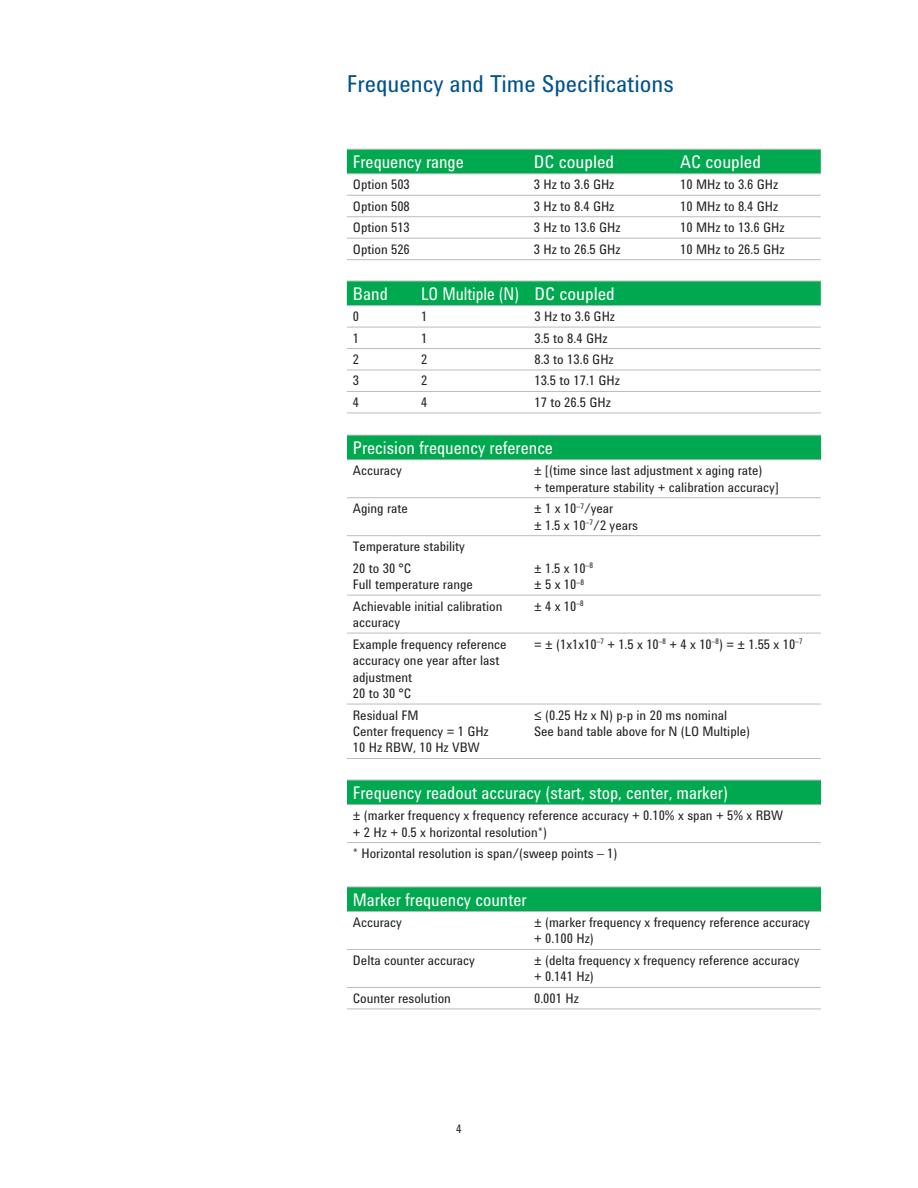
<style>
.page{position:relative;width:918px;height:1188px;background:#fff}
.page>*{position:absolute;margin:0;border:0;box-sizing:border-box;transform-origin:0 0}
.t1{font:24px "Agilent Condensed CFF";color:#00538e}
.t2{font:18px "Agilent Condensed CFF";color:#fff;scale:.95 1}
.t3{font:18px "Agilent Condensed CFF";color:#fff;scale:.9 1}
.t4{font:18px "Agilent Condensed CFF";color:#fff}
.t5{font:13.5px/16.5px "Agilent Condensed CFF";color:#231f20}
.t6{font:12px "Agilent Condensed CFF";color:#231f20}
</style>
<div class="page">
<div style="left:347px;top:150px;width:474px;height:23px;background:#00a94f"></div>
<hr style="left:347px;top:149px;width:474px;height:1px;background:#babcbe">
<hr style="left:347px;top:173px;width:474px;height:1px;background:#babcbe">
<hr style="left:347px;top:195px;width:474px;height:1px;background:#babcbe">
<hr style="left:347px;top:216px;width:474px;height:1px;background:#babcbe">
<hr style="left:347px;top:238px;width:474px;height:1px;background:#babcbe">
<hr style="left:347px;top:259px;width:327px;height:1px;background:#babcbe">
<hr style="left:674px;top:259px;width:147px;height:1px;background:#babcbe">
<div style="left:347px;top:282px;width:474px;height:23px;background:#00a94f"></div>
<hr style="left:347px;top:281px;width:474px;height:1px;background:#babcbe">
<hr style="left:347px;top:305px;width:474px;height:1px;background:#babcbe">
<hr style="left:347px;top:327px;width:474px;height:1px;background:#babcbe">
<hr style="left:347px;top:348px;width:474px;height:1px;background:#babcbe">
<hr style="left:347px;top:370px;width:474px;height:1px;background:#babcbe">
<hr style="left:347px;top:391px;width:474px;height:1px;background:#babcbe">
<hr style="left:347px;top:413px;width:181px;height:1px;background:#babcbe">
<hr style="left:528px;top:413px;width:293px;height:1px;background:#babcbe">
<div style="left:347px;top:435px;width:474px;height:25px;background:#00a94f"></div>
<hr style="left:347px;top:435px;width:474px;height:1px;background:#babcbe">
<hr style="left:347px;top:459px;width:474px;height:1px;background:#babcbe">
<hr style="left:347px;top:497px;width:474px;height:1px;background:#babcbe">
<hr style="left:347px;top:535px;width:474px;height:1px;background:#babcbe">
<hr style="left:347px;top:595px;width:474px;height:1px;background:#babcbe">
<hr style="left:347px;top:633px;width:474px;height:1px;background:#babcbe">
<hr style="left:347px;top:704px;width:474px;height:1px;background:#babcbe">
<hr style="left:347px;top:758px;width:181px;height:1px;background:#babcbe">
<hr style="left:528px;top:758px;width:293px;height:1px;background:#babcbe">
<div style="left:347px;top:780px;width:474px;height:25px;background:#00a94f"></div>
<hr style="left:347px;top:780px;width:474px;height:1px;background:#babcbe">
<hr style="left:347px;top:804px;width:474px;height:1px;background:#babcbe">
<hr style="left:347px;top:842px;width:474px;height:1px;background:#babcbe">
<div style="left:347px;top:887px;width:474px;height:25px;background:#00a94f"></div>
<hr style="left:347px;top:887px;width:474px;height:1px;background:#babcbe">
<hr style="left:347px;top:911px;width:474px;height:1px;background:#babcbe">
<hr style="left:347px;top:949px;width:474px;height:1px;background:#babcbe">
<hr style="left:347px;top:987px;width:474px;height:1px;background:#babcbe">
<hr style="left:347px;top:1009px;width:181px;height:1px;background:#babcbe">
<hr style="left:528px;top:1009px;width:293px;height:1px;background:#babcbe">
<h1 class="t1" style="left:347px;top:75px;width:329px">Frequency and Time Specifications</h1>
<h2 class="t2" style="left:353px;top:155px;width:118px">Frequency range</h2>
<h2 class="t4" style="left:534px;top:155px;width:82px">DC coupled</h2>
<h2 class="t4" style="left:680px;top:155px;width:82px">AC coupled</h2>
<p class="t5" style="left:353px;top:178px;width:58px">Option 503</p>
<p class="t5" style="left:534px;top:178px;width:82px">3 Hz to 3.6 GHz</p>
<p class="t5" style="left:680px;top:178px;width:100px">10 MHz to 3.6 GHz</p>
<p class="t5" style="left:353px;top:199px;width:58px">Option 508</p>
<p class="t5" style="left:534px;top:199px;width:82px">3 Hz to 8.4 GHz</p>
<p class="t5" style="left:680px;top:199px;width:100px">10 MHz to 8.4 GHz</p>
<p class="t5" style="left:353px;top:221px;width:58px">Option 513</p>
<p class="t5" style="left:534px;top:221px;width:88px">3 Hz to 13.6 GHz</p>
<p class="t5" style="left:680px;top:221px;width:106px">10 MHz to 13.6 GHz</p>
<p class="t5" style="left:353px;top:242px;width:58px">Option 526</p>
<p class="t5" style="left:534px;top:242px;width:88px">3 Hz to 26.5 GHz</p>
<p class="t5" style="left:680px;top:242px;width:106px">10 MHz to 26.5 GHz</p>
<h2 class="t2" style="left:353px;top:287px;width:38px">Band</h2>
<h2 class="t3" style="left:421px;top:287px;width:217px">LO Multiple (N) DC coupled</h2>
<p class="t5" style="left:353px;top:310px;width:8px">0</p>
<p class="t5" style="left:421px;top:310px;width:8px">1</p>
<p class="t5" style="left:534px;top:310px;width:82px">3 Hz to 3.6 GHz</p>
<p class="t5" style="left:353px;top:331px;width:8px">1</p>
<p class="t5" style="left:421px;top:331px;width:8px">1</p>
<p class="t5" style="left:534px;top:331px;width:75px">3.5 to 8.4 GHz</p>
<p class="t5" style="left:353px;top:353px;width:8px">2</p>
<p class="t5" style="left:421px;top:353px;width:8px">2</p>
<p class="t5" style="left:534px;top:353px;width:81px">8.3 to 13.6 GHz</p>
<p class="t5" style="left:353px;top:374px;width:8px">3</p>
<p class="t5" style="left:421px;top:374px;width:8px">2</p>
<p class="t5" style="left:534px;top:374px;width:87px">13.5 to 17.1 GHz</p>
<p class="t5" style="left:353px;top:396px;width:8px">4</p>
<p class="t5" style="left:421px;top:396px;width:8px">4</p>
<p class="t5" style="left:534px;top:396px;width:78px">17 to 26.5 GHz</p>
<h2 class="t2" style="left:353px;top:441px;width:212px">Precision frequency reference</h2>
<p class="t5" style="left:353px;top:464px;width:51px">Accuracy</p>
<p class="t5" style="left:534px;top:464px;width:246px">± [(time since last adjustment x aging rate)<br>+ temperature stability + calibration accuracy]</p>
<p class="t5" style="left:353px;top:502px;width:56px">Aging rate</p>
<p class="t5" style="left:534px;top:502px;width:105px">± 1 x 10<sup>–7</sup>/year<br>± 1.5 x 10<sup>–7</sup>/2 years</p>
<p class="t5" style="left:353px;top:537px;width:114px;line-height:21.5px">Temperature stability<br>20 to 30 °C</p>
<p class="t5" style="left:353px;top:578px;width:121px">Full temperature range</p>
<p class="t5" style="left:534px;top:561px;width:61px">± 1.5 x 10<sup>–8 </sup>± 5 x 10<sup>–8</sup></p>
<p class="t5" style="left:353px;top:599px;width:151px">Achievable initial calibration accuracy</p>
<p class="t5" style="left:534px;top:599px;width:51px">± 4 x 10<sup>–8</sup></p>
<p class="t5" style="left:353px;top:637px;width:155px">Example frequency reference accuracy one year after last adjustment<br>20 to 30 °C</p>
<p class="t5" style="left:534px;top:637px;width:270px">= ± (1x1x10<sup>–7</sup> + 1.5 x 10<sup>–8</sup> + 4 x 10<sup>–8</sup>) = ± 1.55 x 10<sup>–7</sup></p>
<p class="t5" style="left:353px;top:708px;width:137px">Residual FM<br>Center frequency = 1 GHz<br>10 Hz RBW, 10 Hz VBW</p>
<p class="t5" style="left:534px;top:708px;width:218px">≤ (0.25 Hz x N) p-p in 20 ms nominal<br>See band table above for N (LO Multiple)</p>
<h2 class="t2" style="left:353px;top:786px;width:396px">Frequency readout accuracy (start, stop, center, marker)</h2>
<p class="t5" style="left:353px;top:809px;width:432px">± (marker frequency x frequency reference accuracy + 0.10% x span + 5% x RBW + 2 Hz + 0.5 x horizontal resolution*)</p>
<p class="t5" style="left:353px;top:847px;width:266px">* Horizontal resolution is span/(sweep points – 1)</p>
<h2 class="t2" style="left:353px;top:893px;width:184px">Marker frequency counter</h2>
<p class="t5" style="left:353px;top:916px;width:51px">Accuracy</p>
<p class="t5" style="left:534px;top:916px;width:277px">± (marker frequency x frequency reference accuracy + 0.100 Hz)</p>
<p class="t5" style="left:353px;top:954px;width:124px">Delta counter accuracy</p>
<p class="t5" style="left:534px;top:954px;width:267px">± (delta frequency x frequency reference accuracy + 0.141 Hz)</p>
<p class="t5" style="left:353px;top:992px;width:100px">Counter resolution</p>
<p class="t5" style="left:534px;top:992px;width:46px">0.001 Hz</p>
<p class="t6" style="left:456px;top:1124px;width:7px">4</p>
</div>
